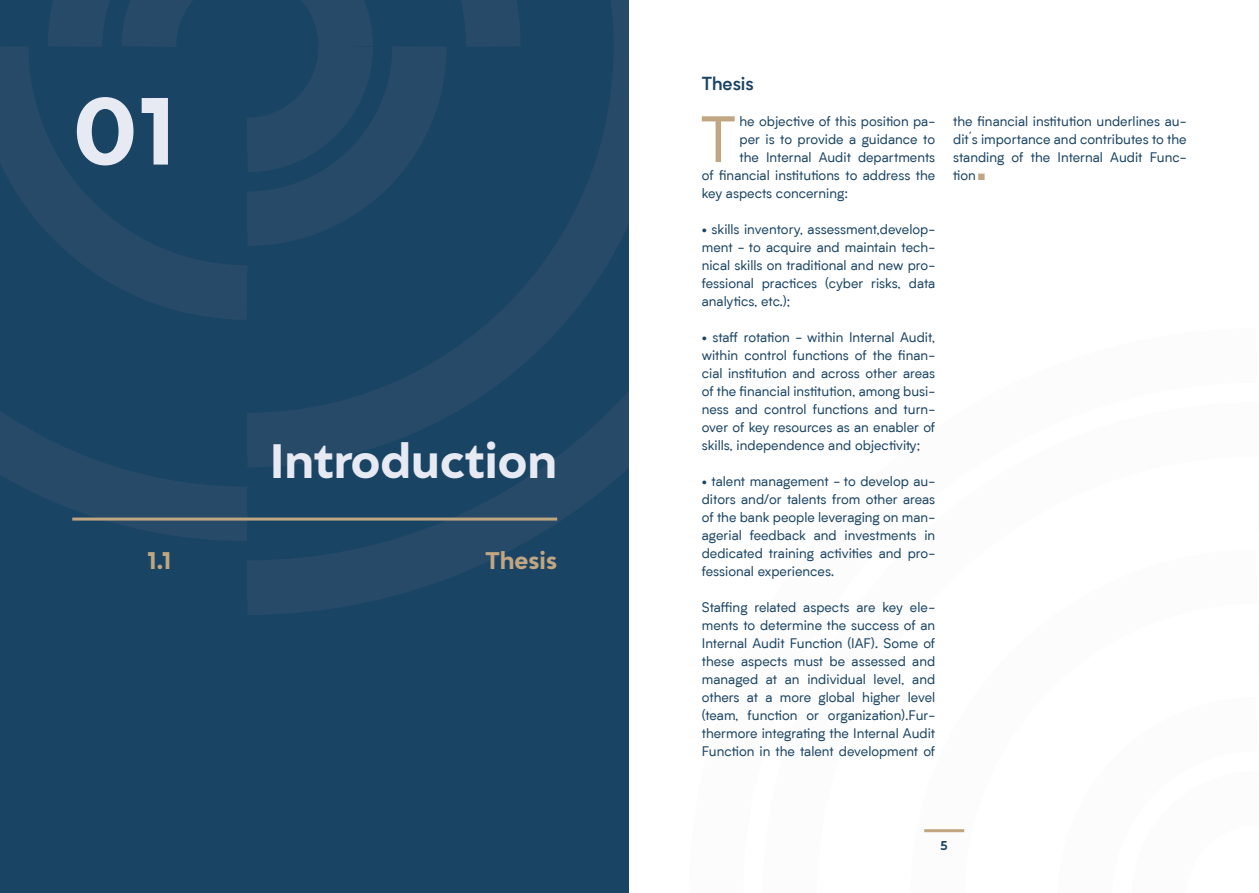
<style>
.page{position:relative;width:1259px;height:893px;background:#fff}
.page>*{position:absolute;margin:0;border:0;box-sizing:border-box;transform-origin:0 0}
.t1{font:90px "Adlinnaka Bold Demo";color:#e7eaf3}
.Capitular{font:63.45px "Biotif";color:#c1a682}
.t2{font:45px "Adlinnaka Bold Demo";color:#e7eaf3}
.t3{font:22.5px "Adlinnaka Bold Demo";color:#c1a682}
.t4{font:600 18px "Biotif";color:#1a4464}
.Texto{font:13.5px/18px "Biotif";color:#1a4464;text-align:justify}
.Capitular-2{font:13.5px "Biotif";color:#1a4464}
.t5{font:12px "Adlinnaka Bold Demo";color:#1a4464}
.s1{font-size:9px;color:#c1a682}
</style>
<div class="page">
<div style="left:0;top:0;width:631px;height:893px;background:#1a4464"></div>
<svg style="left:0;top:0;width:629px;height:615px"></svg>
<hr style="left:72px;top:518px;width:485px;height:3px;background:#c1a682">
<div style="left:629px;top:0;width:630px;height:893px;background:#fff"></div>
<hr style="left:924px;top:829px;width:40px;height:3px;background:#c1a682">
<h1 class="t1" style="left:73px;top:93px;width:104px">01</h1>
<p class="t3" style="left:147px;top:551px;width:25px">1.1</p>
<p class="t2" style="left:270px;top:442px;width:289px">Introduction</p>
<p class="t3" style="left:485px;top:551px;width:73px">Thesis</p>
<p class="t4" style="left:702px;top:70px;width:54px">Thesis</p>
<p class="Capitular" style="left:701px;top:96px;width:36px">T</p>
<p class="Capitular-2" style="left:739px;top:112px;width:197px">he objective of this position pa-</p>
<p class="Capitular-2" style="left:739px;top:130px;width:197px">per is to provide a guidance to</p>
<p class="Capitular-2" style="left:739px;top:148px;width:197px">the Internal Audit departments</p>
<p class="Capitular-2" style="left:702px;top:166px;width:235px">of financial institutions to address the</p>
<p class="Capitular-2" style="left:702px;top:184px;width:148px">key aspects concerning:</p>
<p class="Texto" style="left:702px;top:220px;width:235px">• skills inventory, assessment,develop&shy;ment - to acquire and maintain tech&shy;nical skills on traditional and new pro&shy;fessional practices (cyber risks, data analytics, etc.);</p>
<p class="Texto" style="left:702px;top:328px;width:235px">• staff rotation - within Internal Audit, within control functions of the finan&shy;cial institution and across other areas of the financial institution, among busi&shy;ness and control functions and turn&shy;over of key resources as an enabler of skills, independence and objectivity;</p>
<p class="Texto" style="left:702px;top:472px;width:235px">• talent management - to develop au&shy;ditors and/or talents from other areas of the bank people leveraging on man&shy;agerial feedback and investments in dedicated training activities and pro&shy;fessional experiences.</p>
<p class="Texto" style="left:702px;top:598px;width:235px">Staffing related aspects are key ele&shy;ments to determine the success of an Internal Audit Function (IAF). Some of these aspects must be assessed and managed at an individual level, and others at a more global higher level (team, function or organization).Fur&shy;thermore integrating the Internal Audit Function in the talent development of</p>
<p class="Texto" style="left:953px;top:112px;width:235px">the financial institution underlines au&shy;dit´s importance and contributes to the standing of the Internal Audit Func&shy;tion <span class="s1">■</span></p>
<p class="t5" style="left:940px;top:840px;width:9px">5</p>
</div>
